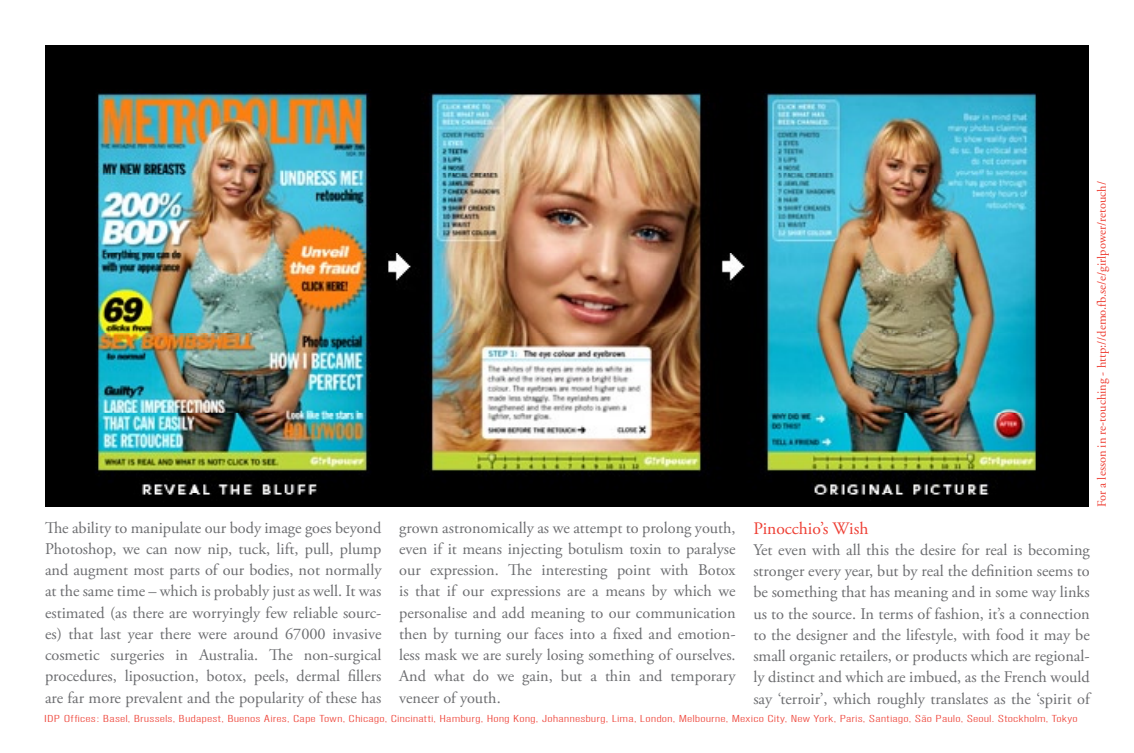
<style>
.page{position:relative;width:1134px;height:753px;background:#fff}
.page>*{position:absolute;margin:0;border:0;box-sizing:border-box;transform-origin:0 0}
.t1{font:17.5px "Adobe Garamond Pro";color:#ee3f34}
.t2{font:16.25px/21.2px "Adobe Garamond Pro";color:#6c6d70;text-align:justify}
.t3{font:12.5px "Adobe Garamond";color:#ee3f34}
.t4{font:300 condensed 10px "Akzidenz Grotesk BE";letter-spacing:.005em;color:#ee3f34;scale:1.67 1}
</style>
<div class="page">
<img style="left:45px;top:45px;width:1044px;height:462px">
<p class="t3" style="left:1095px;top:507px;width:328px;rotate:-90deg">For a lesson in re-touching - http://demo.fb.se/e/girlpower/retouch/</p>
<p class="t2" style="left:45px;top:517px;width:338px">The ability to manipulate our body image goes beyond Photoshop, we can now nip, tuck, lift, pull, plump and augment most parts of our bodies, not normally at the same time – which is probably just as well. It was estimated (as there are worryingly few reliable sourc&shy;es) that last year there were around 67000 invasive cosmetic surgeries in Australia. The non-surgical procedures, liposuction, botox, peels, dermal fillers are far more prevalent and the popularity of these has</p>
<p class="t2" style="left:399px;top:517px;width:338px">grown astronomically as we attempt to prolong youth, even if it means injecting botulism toxin to paralyse our expression. The interesting point with Botox is that if our expressions are a means by which we personalise and add meaning to our communication then by turning our faces into a fixed and emotion&shy;less mask we are surely losing something of ourselves.<br>And what do we gain, but a thin and temporary veneer of youth.</p>
<p class="t1" style="left:753px;top:518px;width:116px">Pinocchio’s Wish</p>
<p class="t2" style="left:753px;top:540px;width:338px">Yet even with all this the desire for real is becoming stronger every year, but by real the definition seems to be something that has meaning and in some way links us to the source. In terms of fashion, it’s a connection to the designer and the lifestyle, with food it may be small organic retailers, or products which are regional&shy;ly distinct and which are imbued, as the French would say ‘terroir’, which roughly translates as the ‘spirit of</p>
<p class="t4" style="left:44px;top:714px;width:620px">IDP Offices: Basel, Brussels, Budapest, Buenos Aires, Cape Town, Chicago, Cincinatti, Hamburg, Hong Kong, Johannesburg, Lima, London, Melbourne, Mexico City, New York, Paris, Santiago, São Paulo, Seoul. Stockholm, Tokyo</p>
</div>
